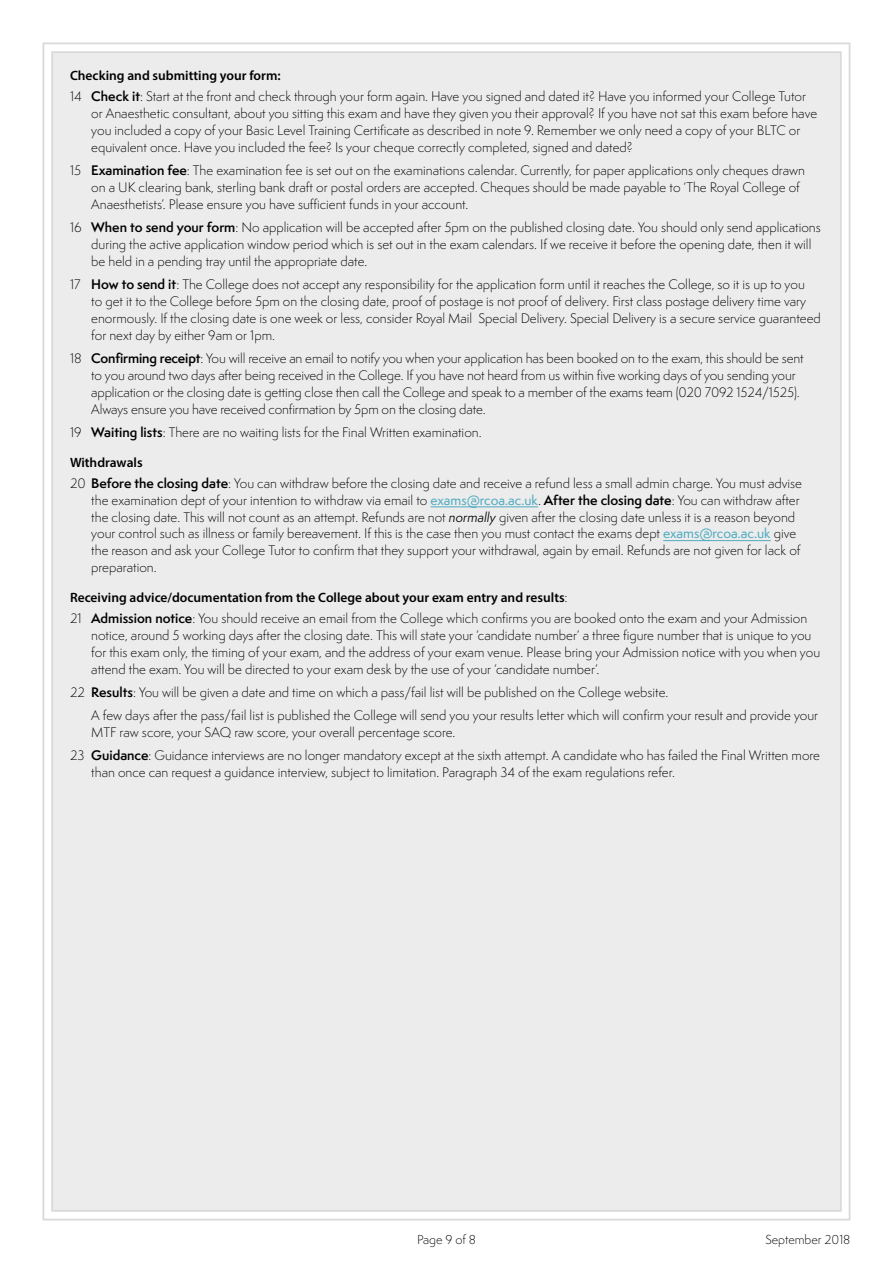
<style>
.page{position:relative;width:893px;height:1263px;background:#fff}
.page>*{position:absolute;margin:0;border:0;box-sizing:border-box;transform-origin:0 0}
.t1{font:600 13.5px "Myriad Pro";color:#000}
.t2{font:300 12.75px/17px "Semplicita Pro";color:#000}
.t3{font:300 12px "Semplicita Pro";color:#000}
.s1{font-weight:600}
.s2{font-weight:500;color:#50abbf}
.s3{font-weight:400;font-style:italic}
.s4{font-weight:300}
</style>
<div class="page">
<div style="left:42px;top:42px;width:809px;height:1179px;background:#ececed"></div>
<p class="t1" style="left:70px;top:67px;width:212px">Checking and submitting your form:</p>
<p class="t2" style="left:91px;top:88px;width:727px;text-indent:-21px">14 <span class="s1">Check it</span>: Start at the front and check through your form again. Have you signed and dated it? Have you informed your College Tutor or Anaesthetic consultant, about you sitting this exam and have they given you their approval? If you have not sat this exam before have you included a copy of your Basic Level Training Certificate as described in note 9. Remember we only need a copy of your BLTC or equivalent once. Have you included the fee? Is your cheque correctly completed, signed and dated?</p>
<p class="t2" style="left:91px;top:162px;width:715px;text-indent:-21px">15 <span class="s1">Examination fee</span>: The examination fee is set out on the examinations calendar. Currently, for paper applications only cheques drawn on a UK clearing bank, sterling bank draft or postal orders are accepted. Cheques should be made payable to ‘The Royal College of<br>Anaesthetists’. Please ensure you have sufficient funds in your account.</p>
<p class="t2" style="left:91px;top:219px;width:731px;text-indent:-21px">16 <span class="s1">When to send your form</span>: No application will be accepted after 5pm on the published closing date. You should only send applications during the active application window period which is set out in the exam calendars. If we receive it before the opening date, then it will be held in a pending tray until the appropriate date.</p>
<p class="t2" style="left:91px;top:276px;width:731px;text-indent:-21px">17 <span class="s1">How to send it</span>: The College does not accept any responsibility for the application form until it reaches the College, so it is up to you<br>to get it to the College before 5pm on the closing date, proof of postage is not proof of delivery. First class postage delivery time vary enormously. If the closing date is one week or less, consider Royal Mail Special Delivery. Special Delivery is a secure service guaranteed for next day by either 9am or 1pm.</p>
<p class="t2" style="left:91px;top:350px;width:714px;text-indent:-21px">18 <span class="s1">Confirming receipt</span>: You will receive an email to notify you when your application has been booked on to the exam, this should be sent to you around two days after being received in the College. If you have not heard from us within five working days of you sending your application or the closing date is getting close then call the College and speak to a member of the exams team (020 7092 1524/1525).<br>Always ensure you have received confirmation by 5pm on the closing date.</p>
<p class="t2" style="left:70px;top:424px;width:413px">19 <span class="s1">Waiting lists</span>: There are no waiting lists for the Final Written examination.</p>
<p class="t1" style="left:70px;top:453px;width:74px">Withdrawals</p>
<p class="t2" style="left:91px;top:474px;width:712px;text-indent:-21px">20 <span class="s1">Before the closing date</span>: You can withdraw before the closing date and receive a refund less a small admin charge. You must advise the examination dept of your intention to withdraw via email to <span class="s2">exams@rcoa.ac.uk</span>. <span class="s1">After the closing date</span>: You can withdraw after the closing date. This will not count as an attempt. Refunds are not <span class="s3">normally</span> given after the closing date unless it is a reason beyond your control such as illness or family bereavement. If this is the case then you must contact the exams dept <span class="s2">exams@rcoa.ac.uk</span> give the reason and ask your College Tutor to confirm that they support your withdrawal, again by email. Refunds are not given for lack of preparation.</p>
<p class="t1" style="left:70px;top:589px;width:499px">Receiving advice/documentation from the College about your exam entry and results<span class="s4">:</span></p>
<p class="t2" style="left:91px;top:610px;width:730px;text-indent:-21px">21 <span class="s1">Admission notice</span>: You should receive an email from the College which confirms you are booked onto the exam and your Admission notice, around 5 working days after the closing date. This will state your ‘candidate number’ a three figure number that is unique to you for this exam only, the timing of your exam, and the address of your exam venue. Please bring your Admission notice with you when you attend the exam. You will be directed to your exam desk by the use of your ‘candidate number’.</p>
<p class="t2" style="left:91px;top:680px;width:728px;line-height:23.2px;text-indent:-21px">22 <span class="s1">Results</span>: You will be given a date and time on which a pass/fail list will be published on the College website.<br>A few days after the pass/fail list is published the College will send you your results letter which will confirm your result and provide your</p>
<p class="t2" style="left:70px;top:720px;width:751px;line-height:23.2px;text-indent:21px">MTF raw score, your SAQ raw score, your overall percentage score.<br>23 <span class="s1">Guidance</span>: Guidance interviews are no longer mandatory except at the sixth attempt. A candidate who has failed the Final Written more</p>
<p class="t2" style="left:91px;top:764px;width:585px">than once can request a guidance interview, subject to limitation. Paragraph 34 of the exam regulations refer.</p>
<p class="t3" style="left:417px;top:1231px;width:60px">Page 9 of 8</p>
<p class="t3" style="left:765px;top:1231px;width:86px">September 2018</p>
</div>
